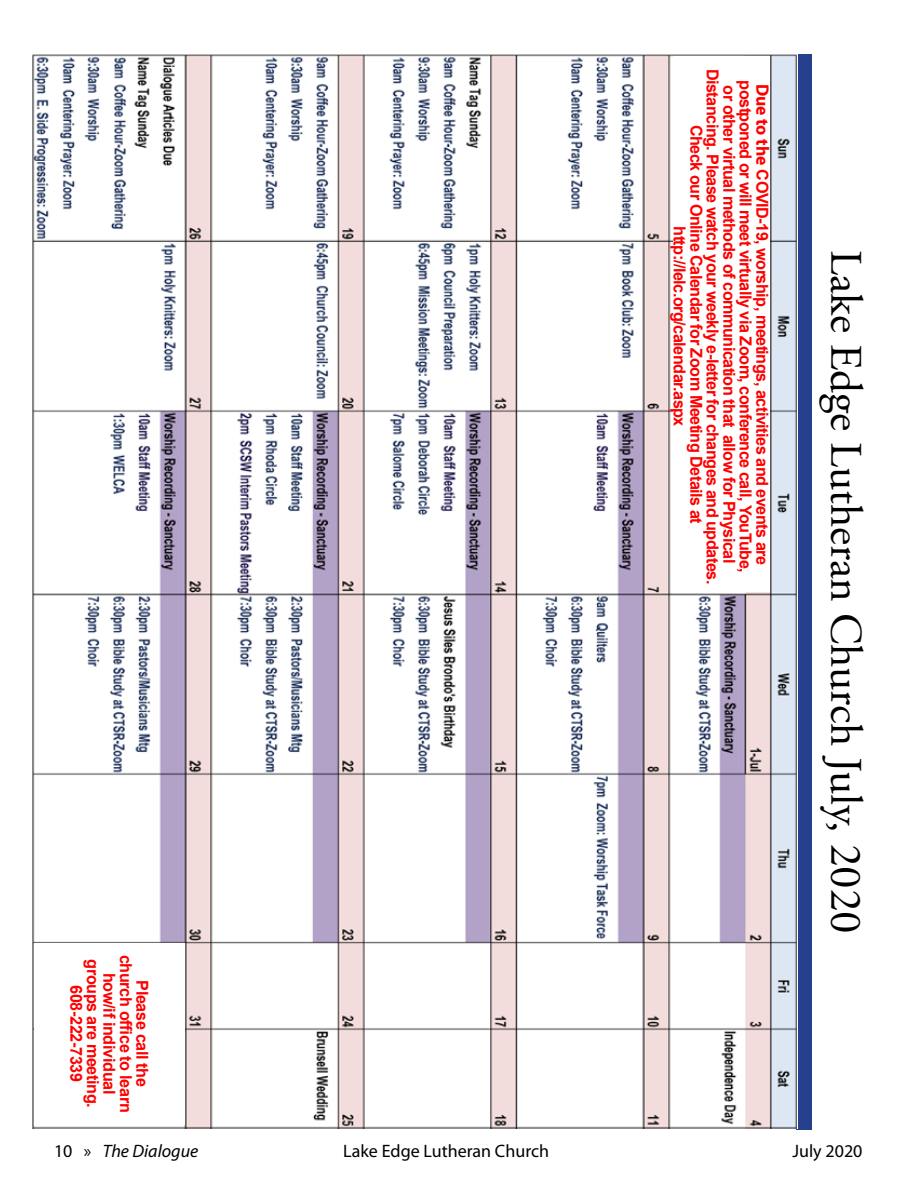
<style>
.page{position:relative;width:918px;height:1188px;background:#fff}
.page>*{position:absolute;margin:0;border:0;box-sizing:border-box;transform-origin:0 0}
.t1{font:45px "Adobe Garamond Pro";color:#000}
.t2{font:18px "Myriad Pro";color:#000}
.t3{font:italic 18px "Myriad Pro";color:#000}
.t4{font:700 16.5px/16.5px "Arial";letter-spacing:-.03em;color:#f00;text-align:center}
.s1{font-family:"Myriad Pro";font-size:18px}
.s2{font-style:normal}
</style>
<div class="page">
<div style="left:796px;top:54px;width:16px;height:1075px;background:#25408f"></div>
<img style="left:32px;top:54px;width:766px;height:1075px">
<div style="left:674px;top:57px;width:96px;height:535px;background:#fff"></div>
<div style="left:35px;top:943px;width:150px;height:181px;background:#fff"></div>
<p class="t4" style="left:150px;top:955px;width:159px;rotate:90deg">Please call the church office to learn how/if individual groups are meeting.<br>608-222-7339</p>
<p class="t4" style="left:770px;top:69px;width:517px;rotate:90deg"><span class="s1">Due to the</span> COVID-19, worship, meetings, activities and events are postponed or will meet virtually via Zoom, conference call, YouTube,<br>or other virtual methods of communication that allow for Physical Distancing. Please watch your weekly e-letter for changes and updates.<br>Check our Online Calendar for Zoom Meeting Details at http://lelc.org/calendar.aspx</p>
<h1 class="t1" style="left:873px;top:250px;width:685px;rotate:90deg">Lake Edge Lutheran Church July, 2020</h1>
<p class="t3" style="left:54px;top:1139px;width:146px"><span class="s2">10 »</span> The Dialogue</p>
<p class="t2" style="left:343px;top:1139px;width:207px">Lake Edge Lutheran Church</p>
<p class="t2" style="left:792px;top:1139px;width:72px">July 2020</p>
</div>
